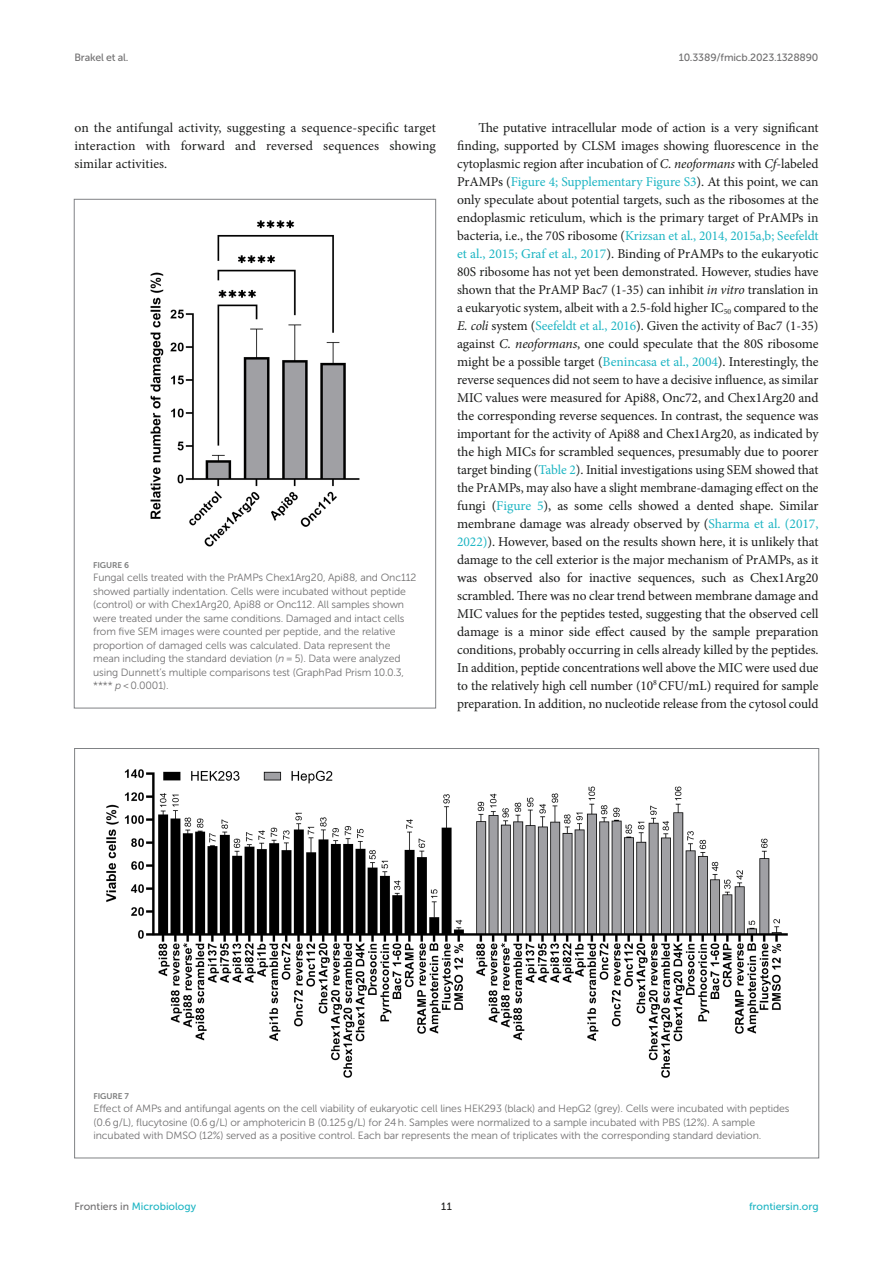
<style>
.page{position:relative;width:893px;height:1263px;background:#fff}
.page>*{position:absolute;margin:0;border:0;box-sizing:border-box;transform-origin:0 0}
.TEXT{font:13.5px/18px "Minion Pro";color:#1b1c1b;text-align:justify}
.FIG_LEG{font:10.5px/13.5px "Museo Sans 300";letter-spacing:-.01em;color:#706f70}
.t1{font:10.5px "Museo Sans 500";color:#1db5c3}
.t2{font:10.5px "Museo Sans 500";letter-spacing:-.015em;color:#706f70}
.t3{font:10.5px "Museo Sans 500";color:#1b1c1b}
.FIG_HD{font:8.25px "Museo Sans 700";letter-spacing:-.01em;color:#7e7f7f}
.s1{font-style:italic}
.s2{color:#1db5c3}
.s3{color:#706f70}
</style>
<div class="page">
<img style="left:150px;top:220px;width:210px;height:327px">
<img style="left:106px;top:769px;width:682px;height:309px">
<p class="t2" style="left:74px;top:51px;width:55px">Brakel et al.</p>
<p class="t2" style="left:679px;top:51px;width:141px">10.3389/fmicb.2023.1328890</p>
<p class="TEXT" style="left:74px;top:119px;width:363px">on the antifungal activity, suggesting a sequence-specific target interaction with forward and reversed sequences showing similar activities.</p>
<p class="TEXT" style="left:457px;top:119px;width:363px;text-indent:21px">The putative intracellular mode of action is a very significant finding, supported by CLSM images showing fluorescence in the cytoplasmic region after incubation of <span class="s1">C. neoformans</span> with <span class="s1">Cf</span>-labeled PrAMPs (<span class="s2">Figure 4; Supplementary Figure S3</span>). At this point, we can only speculate about potential targets, such as the ribosomes at the endoplasmic reticulum, which is the primary target of PrAMPs in bacteria, i.e., the 70S ribosome (<span class="s2">Krizsan et al., 2014, 2015a,b; Seefeldt et al., 2015; Graf et al., 2017</span>). Binding of PrAMPs to the eukaryotic 80S ribosome has not yet been demonstrated. However, studies have shown that the PrAMP Bac7 (1-35) can inhibit <span class="s1">in vitro</span> translation in a eukaryotic system, albeit with a 2.5-fold higher IC<sub>50</sub> compared to the <span class="s1">E. coli</span> system (<span class="s2">Seefeldt et al., 2016</span>). Given the activity of Bac7 (1-35) against <span class="s1">C. neoformans</span>, one could speculate that the 80S ribosome might be a possible target (<span class="s2">Benincasa et al., 2004</span>). Interestingly, the reverse sequences did not seem to have a decisive influence, as similar MIC values were measured for Api88, Onc72, and Chex1Arg20 and the corresponding reverse sequences. In contrast, the sequence was important for the activity of Api88 and Chex1Arg20, as indicated by the high MICs for scrambled sequences, presumably due to poorer target binding (<span class="s2">Table 2</span>). Initial investigations using SEM showed that the PrAMPs, may also have a slight membrane-damaging effect on the fungi (<span class="s2">Figure 5</span>), as some cells showed a dented shape. Similar membrane damage was already observed by (<span class="s2">Sharma et al. (2017, 2022)</span>). However, based on the results shown here, it is unlikely that damage to the cell exterior is the major mechanism of PrAMPs, as it was observed also for inactive sequences, such as Chex1Arg20 scrambled. There was no clear trend between membrane damage and MIC values for the peptides tested, suggesting that the observed cell damage is a minor side effect caused by the sample preparation conditions, probably occurring in cells already killed by the peptides.<br>In addition, peptide concentrations well above the MIC were used due to the relatively high cell number (10<sup>8</sup> CFU/mL) required for sample preparation. In addition, no nucleotide release from the cytosol could</p>
<p class="FIG_HD" style="left:93px;top:560px;width:37px">FIGURE 6</p>
<p class="FIG_LEG" style="left:93px;top:571px;width:325px">Fungal cells treated with the PrAMPs Chex1Arg20, Api88, and Onc112 showed partially indentation. Cells were incubated without peptide (control) or with Chex1Arg20, Api88 or Onc112. All samples shown were treated under the same conditions. Damaged and intact cells from five SEM images were counted per peptide, and the relative proportion of damaged cells was calculated. Data represent the mean including the standard deviation (<span class="s1">n</span> = 5). Data were analyzed using Dunnett’s multiple comparisons test (GraphPad Prism 10.0.3, **** <span class="s1">p</span> &lt; 0.0001).</p>
<p class="FIG_HD" style="left:94px;top:1091px;width:37px">FIGURE 7</p>
<p class="FIG_LEG" style="left:94px;top:1102px;width:697px">Effect of AMPs and antifungal agents on the cell viability of eukaryotic cell lines HEK293 (black) and HepG2 (grey). Cells were incubated with peptides (0.6 g/L), flucytosine (0.6 g/L) or amphotericin B (0.125 g/L) for 24 h. Samples were normalized to a sample incubated with PBS (12%). A sample incubated with DMSO (12%) served as a positive control. Each bar represents the mean of triplicates with the corresponding standard deviation.</p>
<p class="t1" style="left:74px;top:1200px;width:123px"><span class="s3">Frontiers in</span> Microbiology</p>
<p class="t3" style="left:441px;top:1200px;width:12px">11</p>
<p class="t1" style="left:749px;top:1200px;width:71px">frontiersin.org</p>
</div>
